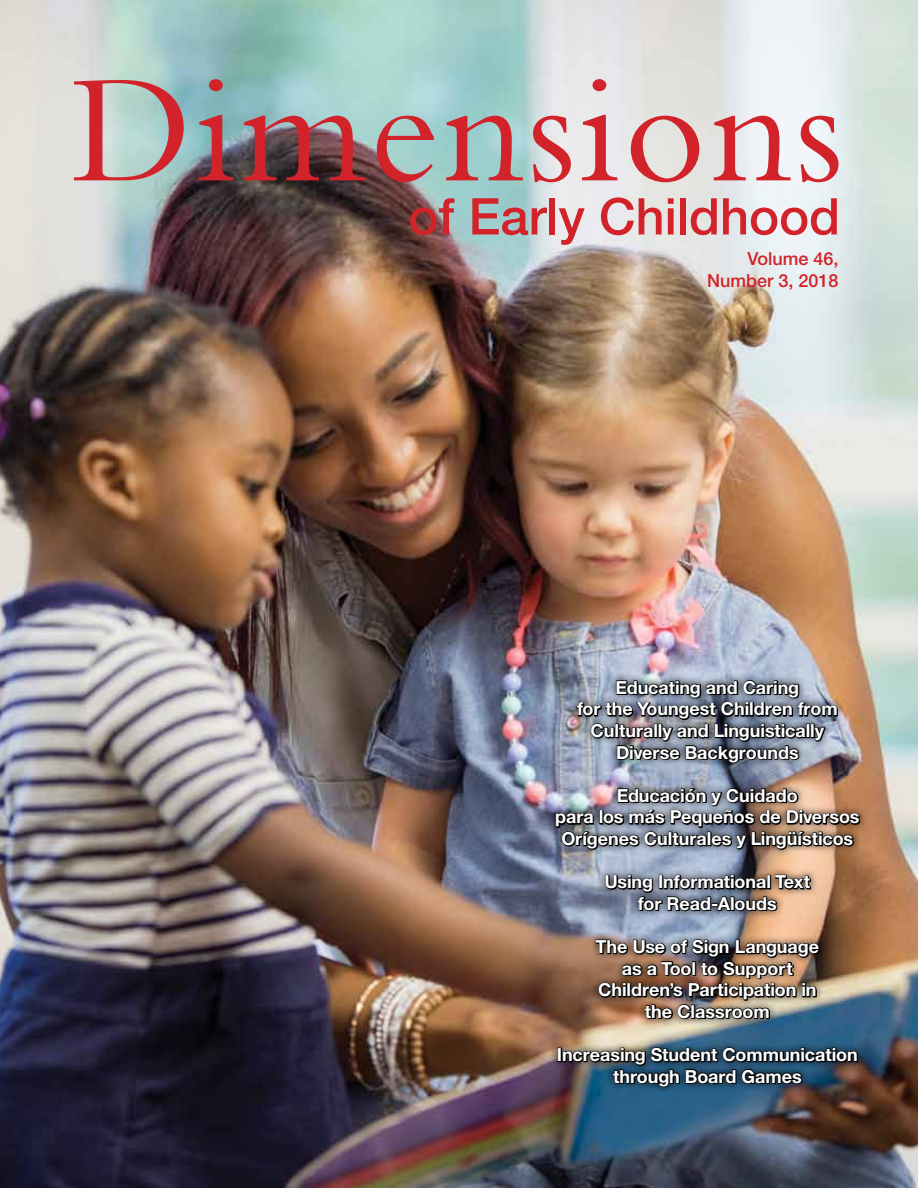
<style>
.page{position:relative;width:918px;height:1188px;background:#fff}
.page>*{position:absolute;margin:0;border:0;box-sizing:border-box;transform-origin:0 0}
.t1{font:159px "Bembo";letter-spacing:.02em;color:#d2232a}
.t2{font:500 50.7px "Helvetica Neue";color:#d2232a}
.t3{font:700 18px/21.6px "Helvetica Neue";color:#fff;text-align:center}
.t4{font:500 18px/22.5px "Helvetica Neue";color:#d2232a;text-align:right}
</style>
<div class="page">
<img style="left:0;top:0;width:918px;height:1188px">
<img style="left:547px;top:672px;width:320px;height:423px">
<img style="left:576px;top:680px;width:262px;height:84px">
<img style="left:555px;top:788px;width:305px;height:62px">
<svg style="left:605px;top:875px;width:206px;height:36px;background:#545052"></svg>
<img style="left:595px;top:939px;width:225px;height:81px">
<svg style="left:558px;top:1047px;width:300px;height:41px;background:#223341"></svg>
<h1 class="t1" style="left:72px;top:38px;width:774px">Dimensions</h1>
<h2 class="t2" style="left:408px;top:186px;width:433px">of Early Childhood</h2>
<p class="t4" style="left:707px;top:247px;width:133px">Volume 46,<br>Number 3, 2018</p>
<p class="t3" style="left:577px;top:676px;width:262px">Educating and Caring<br>for the Youngest Children from<br>Culturally and Linguistically<br>Diverse Backgrounds</p>
<p class="t3" style="left:555px;top:784px;width:306px">Educación y Cuidado<br>para los más Pequeños de Diversos<br>Orígenes Culturales y Lingüísticos</p>
<p class="t3" style="left:605px;top:871px;width:207px">Using Informational Text for Read-Alouds</p>
<p class="t3" style="left:596px;top:935px;width:225px">The Use of Sign Language as a Tool to Support<br>Children’s Participation in the Classroom</p>
<p class="t3" style="left:557px;top:1043px;width:302px">Increasing Student Communication through Board Games</p>
</div>
